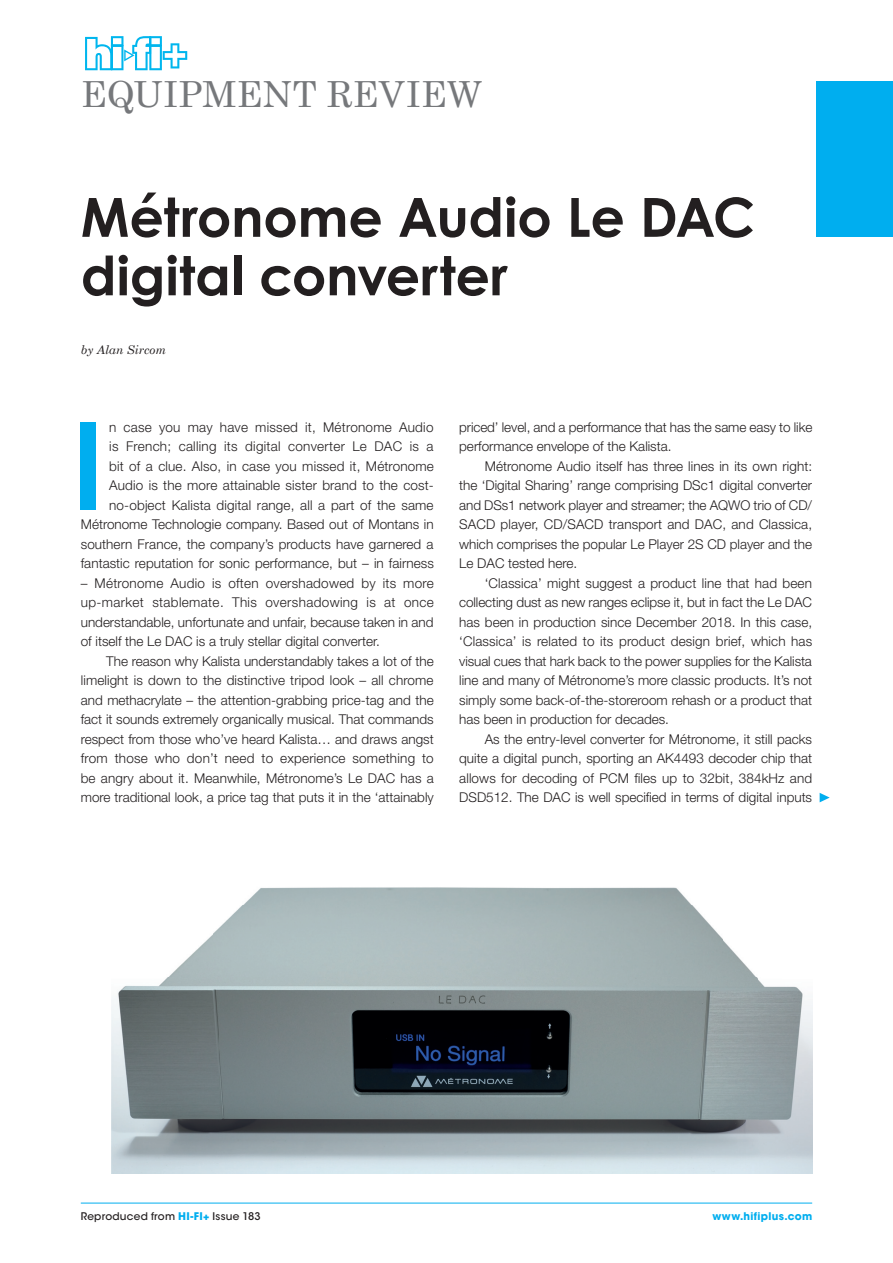
<style>
.page{position:relative;width:893px;height:1263px;background:#fff}
.page>*{position:absolute;margin:0;border:0;box-sizing:border-box;transform-origin:0 0}
.t1{font:500 122.7px "Helvetica Neue LT Std";color:#00aeef}
.t2{font:700 54px/58.5px "Century Gothic";letter-spacing:-.005em;color:#231f20}
.t3{font:36px "Century Schoolbook";color:#76787b}
.t4{font:300 13.5px/19.5px "Helvetica Neue LT Std";color:#231f20;text-align:justify}
.t5{font:italic 12px "Century Schoolbook";color:#231f20}
.t6{font:500 10.5px "ITC Avant Garde Std";letter-spacing:.02em;color:#231f20}
.t7{font:700 10.5px "ITC Avant Garde Std";letter-spacing:.03em;color:#00aeef}
.s1{font-weight:700;color:#00aeef}
</style>
<div class="page">
<img style="left:243px;top:805px;width:174px;height:100px">
<img style="left:519px;top:887px;width:173px;height:18px">
<img style="left:723px;top:805px;width:90px;height:203px">
<img style="left:774px;top:1008px;width:39px;height:196px">
<img style="left:112px;top:978px;width:700px;height:195px">
<img style="left:200px;top:803px;width:231px;height:2px">
<img style="left:622px;top:803px;width:167px;height:2px">
<svg style="left:820px;top:793px;width:10px;height:9px"></svg>
<div style="left:816px;top:81px;width:77px;height:156px;background:#00aeef"></div>
<svg style="left:85px;top:36px;width:102px;height:34px"></svg>
<hr style="left:81px;top:1203px;width:731px;height:1px;background:#00aeef">
<h3 class="t3" style="left:81px;top:72px;width:403px">EQUIPMENT REVIEW</h3>
<h2 class="t2" style="left:81px;top:187px;width:676px">Métronome Audio Le DAC digital converter</h2>
<p class="t5" style="left:81px;top:342px;width:87px">by Alan Sircom</p>
<p class="t4" style="left:81px;top:417px;width:355px;text-align:right">n case you may have missed it, Métronome Audio<br>is French; calling its digital converter Le DAC is a<br>bit of a clue. Also, in case you missed it, Métronome Audio is the more attainable sister brand to the cost&shy;no-object Kalista digital range, all a part of the same Métronome Technologie company. Based out of Montans in southern France, the company’s products have garnered a fantastic reputation for sonic performance, but – in fairness</p>
<p class="t4" style="left:81px;top:573px;width:355px">– Métronome Audio is often overshadowed by its more up-market stablemate. This overshadowing is at once understandable, unfortunate and unfair, because taken in and of itself the Le DAC is a truly stellar digital converter.</p>
<p class="t4" style="left:81px;top:651px;width:355px;text-indent:26px">The reason why Kalista understandably takes a lot of the limelight is down to the distinctive tripod look – all chrome and methacrylate – the attention-grabbing price-tag and the fact it sounds extremely organically musical. That commands respect from those who’ve heard Kalista… and draws angst from those who don’t need to experience something to be angry about it. Meanwhile, Métronome’s Le DAC has a more traditional look, a price tag that puts it in the ‘attainably</p>
<h1 class="t1" style="left:71px;top:393px;width:36px">I</h1>
<p class="t4" style="left:459px;top:417px;width:355px">priced’ level, and a performance that has the same easy to like performance envelope of the Kalista.</p>
<p class="t4" style="left:459px;top:456px;width:354px;text-indent:26px">Métronome Audio itself has three lines in its own right: the ‘Digital Sharing’ range comprising DSc1 digital converter and DSs1 network player and streamer; the AQWO trio of CD/ SACD player, CD/SACD transport and DAC, and Classica, which comprises the popular Le Player 2S CD player and the Le DAC tested here.</p>
<p class="t4" style="left:459px;top:573px;width:355px;text-indent:26px">‘Classica’ might suggest a product line that had been collecting dust as new ranges eclipse it, but in fact the Le DAC has been in production since December 2018. In this case, ‘Classica’ is related to its product design brief, which has visual cues that hark back to the power supplies for the Kalista line and many of Métronome’s more classic products. It’s not simply some back-of-the-storeroom rehash or a product that has been in production for decades.</p>
<p class="t4" style="left:459px;top:729px;width:354px;text-indent:26px">As the entry-level converter for Métronome, it still packs quite a digital punch, sporting an AK4493 decoder chip that allows for decoding of PCM files up to 32bit, 384kHz and DSD512. The DAC is well specified in terms of digital inputs</p>
<p class="t6" style="left:81px;top:1210px;width:181px">Reproduced from <span class="s1">HI-FI+</span> Issue 183</p>
<p class="t7" style="left:712px;top:1210px;width:101px">www.hifiplus.com</p>
</div>
